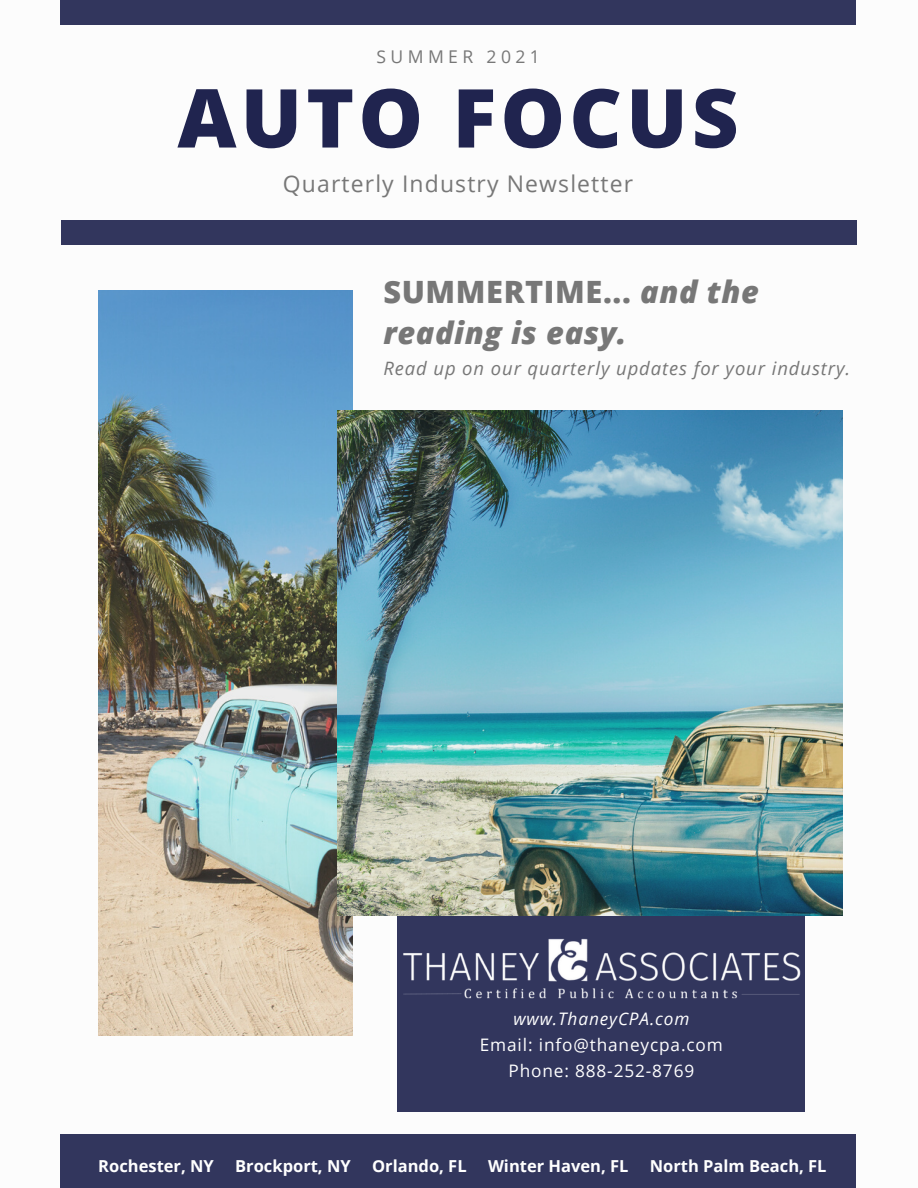
<style>
.page{position:relative;width:918px;height:1188px;background:#fff}
.page>*{position:absolute;margin:0;border:0;box-sizing:border-box;transform-origin:0 0}
.t1{font:800 81.3px "Open Sans";letter-spacing:.05em;color:#20244f}
.t2{font:italic 800 30.75px/41.7px "Open Sans";letter-spacing:.02em;color:#777}
.t3{font:22.95px "Open Sans";letter-spacing:.05em;color:#777}
.t4{font:italic 18.45px "Open Sans";letter-spacing:.05em;color:#777}
.t5{font:17.55px "Open Sans";letter-spacing:.25em;color:#777}
.t6{font:17.25px "Open Sans";letter-spacing:.05em;color:#fff}
.t7{font:italic 17.25px "Open Sans";letter-spacing:.05em;color:#fff}
.t8{font:700 16.5px "Open Sans";color:#fff}
.s1{font-style:normal}
</style>
<div class="page">
<div style="left:61px;top:0;width:795px;height:24px;background:#32365d"></div>
<div style="left:60px;top:1135px;width:796px;height:53px;background:#32365d"></div>
<div style="left:61px;top:221px;width:795px;height:23px;background:#32365d"></div>
<img style="left:98px;top:290px;width:254px;height:745px">
<div style="left:397px;top:898px;width:408px;height:214px;background:#32365d"></div>
<img style="left:338px;top:410px;width:505px;height:505px">
<img style="left:403px;top:938px;width:398px;height:61px">
<p class="t5" style="left:377px;top:45px;width:165px">SUMMER 2021</p>
<p class="t1" style="left:177px;top:61px;width:563px">AUTO FOCUS</p>
<p class="t3" style="left:283px;top:167px;width:352px">Quarterly Industry Newsletter</p>
<p class="t2" style="left:383px;top:270px;width:377px"><span class="s1">SUMMERTIME...</span> and the reading is easy.</p>
<p class="t4" style="left:383px;top:355px;width:468px">Read up on our quarterly updates for your industry.</p>
<p class="t7" style="left:513px;top:1007px;width:178px">www.ThaneyCPA.com</p>
<p class="t6" style="left:480px;top:1033px;width:245px">Email: info@thaneycpa.com</p>
<p class="t6" style="left:509px;top:1058px;width:187px">Phone: 888-252-8769</p>
<p class="t8" style="left:98px;top:1154px;width:117px">Rochester, NY</p>
<p class="t8" style="left:235px;top:1154px;width:117px">Brockport, NY</p>
<p class="t8" style="left:372px;top:1154px;width:96px">Orlando, FL</p>
<p class="t8" style="left:488px;top:1154px;width:142px">Winter Haven, FL</p>
<p class="t8" style="left:650px;top:1154px;width:178px">North Palm Beach, FL</p>
</div>
